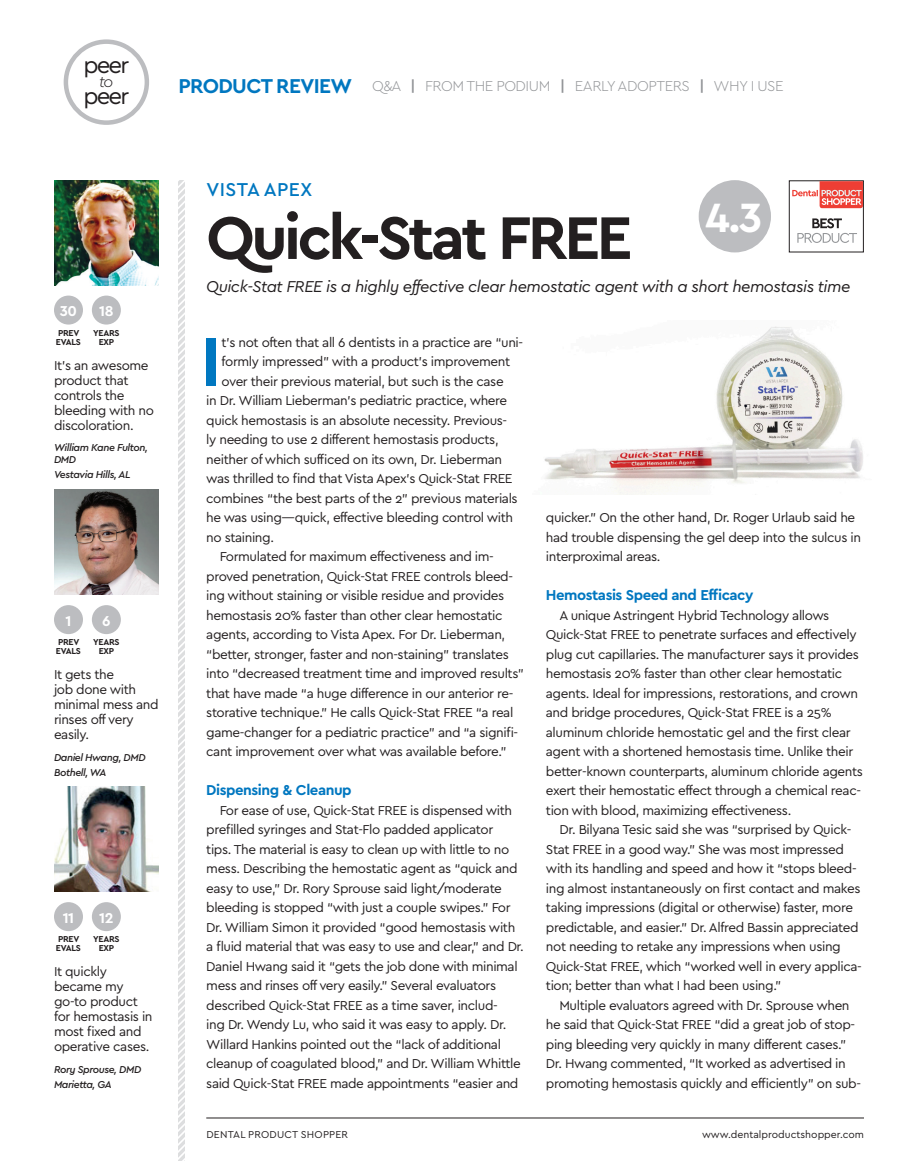
<style>
.page{position:relative;width:918px;height:1161px;background:#fff}
.page>*{position:absolute;margin:0;border:0;box-sizing:border-box;transform-origin:0 0}
.PE_BODY_FIRST_PARAGR{font:700 72.6px "Cera";color:#0077c0}
.PE_PRODUCT_NAME__TOP{font:700 63px "Cera";letter-spacing:-.055em;color:#231f20}
.PE_OVERALL_SCORE_1ST{font:700 42.9px "Cera";color:#fff}
.t1{font:24px "Cera";letter-spacing:-.08em;color:#231f20}
.t2{font:700 21px "Cera";letter-spacing:-.03em;color:#0077c0}
.PE_COMPANY_NAME__TOP{font:500 19.5px "Cera";letter-spacing:.02em;color:#0077c0}
.PE_MAIN_SUBHEAD{font:italic 16.5px "Cera";letter-spacing:-.03em;color:#231f20}
.t3{font:italic 300 16.05px "Cera";color:#231f20}
.PE_BODY_COPY{font:700 15px "Cera";letter-spacing:-.03em;color:#0077c0}
.t4{font:300 15px "Cera";letter-spacing:-.03em;color:#939598}
.PE_EVAL_YEARS___s{font:700 15px "Cera";letter-spacing:-.03em;color:#fff}
.PE_BODY_COPY-2{font:13.5px/19.5px "Cera";letter-spacing:-.03em;color:#231f20}
.PE_BODY_FIRST_PARAGR-2{font:13.5px "Cera";letter-spacing:-.03em;color:#231f20}
.PE_EVAL_QUOTE{font:13.5px/15px "Cera";letter-spacing:-.03em;color:#231f20}
.PE_EVAL_NAME_LOCATIO{font:italic 500 10.5px/12px "Cera";letter-spacing:-.04em;color:#231f20}
.t5{font:10.5px "Cera";color:#231f20}
.t6{font:10.5px "Cera";letter-spacing:.02em;color:#231f20}
.t7{font:700 9px "Cera";letter-spacing:-.03em;color:#231f20}
.s1{font-weight:700}
</style>
<div class="page">
<hr style="left:206px;top:1118px;width:658px;height:1px;background:#231f20">
<svg style="left:178px;top:180px;width:7px;height:981px"></svg>
<div style="left:64px;top:39px;width:85px;height:86px;border:4px solid #bcbdc0;border-radius:50%"></div>
<div style="left:789px;top:180px;width:75px;height:72px;border:1px solid #231f20"></div>
<svg style="left:792px;top:181px;width:71px;height:27px"></svg>
<svg style="left:797px;top:218px;width:60px;height:25px"></svg>
<div style="left:699px;top:180px;width:72px;height:72px;background:#bcbdc0;border-radius:50%"></div>
<img style="left:54px;top:180px;width:105px;height:105px">
<div style="left:54px;top:296px;width:29px;height:29px;background:#bcbdc0;border-radius:50%"></div>
<div style="left:92px;top:296px;width:29px;height:29px;background:#bcbdc0;border-radius:50%"></div>
<img style="left:54px;top:490px;width:105px;height:105px">
<div style="left:54px;top:605px;width:29px;height:29px;background:#bcbdc0;border-radius:50%"></div>
<div style="left:92px;top:605px;width:29px;height:29px;background:#bcbdc0;border-radius:50%"></div>
<img style="left:54px;top:787px;width:105px;height:105px">
<div style="left:54px;top:902px;width:29px;height:29px;background:#bcbdc0;border-radius:50%"></div>
<div style="left:92px;top:902px;width:29px;height:29px;background:#bcbdc0;border-radius:50%"></div>
<img style="left:544px;top:326px;width:319px;height:168px">
<p class="t1" style="left:84px;top:49px;width:47px">peer</p>
<p class="t3" style="left:99px;top:71px;width:16px">to</p>
<p class="t1" style="left:84px;top:80px;width:47px">peer</p>
<p class="t2" style="left:178px;top:72px;width:175px">PRODUCT REVIEW</p>
<p class="t4" style="left:372px;top:76px;width:413px">Q&amp;A <span class="s1">|</span> FROM THE PODIUM <span class="s1">|</span> EARLY ADOPTERS <span class="s1">|</span> WHY I USE</p>
<p class="PE_EVAL_YEARS___s" style="left:60px;top:301px;width:19px">30</p>
<p class="t7" style="left:58px;top:327px;width:23px">PREV</p>
<p class="t7" style="left:56px;top:336px;width:27px">EVALS</p>
<p class="PE_EVAL_YEARS___s" style="left:99px;top:301px;width:16px">18</p>
<p class="t7" style="left:93px;top:327px;width:28px">YEARS</p>
<p class="t7" style="left:99px;top:336px;width:17px">EXP</p>
<p class="PE_EVAL_QUOTE" style="left:54px;top:357px;width:101px">It’s an awesome product that controls the bleeding with no discoloration.</p>
<p class="PE_EVAL_NAME_LOCATIO" style="left:54px;top:441px;width:95px">William Kane Fulton,<br>DMD</p>
<p class="PE_EVAL_NAME_LOCATIO" style="left:54px;top:468px;width:78px">Vestavia Hills, AL</p>
<p class="PE_EVAL_YEARS___s" style="left:65px;top:611px;width:8px">1</p>
<p class="t7" style="left:58px;top:636px;width:23px">PREV</p>
<p class="t7" style="left:56px;top:645px;width:27px">EVALS</p>
<p class="PE_EVAL_YEARS___s" style="left:102px;top:611px;width:10px">6</p>
<p class="t7" style="left:93px;top:636px;width:28px">YEARS</p>
<p class="t7" style="left:99px;top:645px;width:17px">EXP</p>
<p class="PE_EVAL_QUOTE" style="left:54px;top:667px;width:106px">It gets the<br>job done with minimal mess and rinses off very easily.</p>
<p class="PE_EVAL_NAME_LOCATIO" style="left:54px;top:751px;width:93px">Daniel Hwang, DMD</p>
<p class="PE_EVAL_NAME_LOCATIO" style="left:54px;top:766px;width:54px">Bothell, WA</p>
<p class="PE_EVAL_YEARS___s" style="left:63px;top:908px;width:13px">11</p>
<p class="t7" style="left:58px;top:933px;width:23px">PREV</p>
<p class="t7" style="left:56px;top:942px;width:27px">EVALS</p>
<p class="PE_EVAL_YEARS___s" style="left:99px;top:908px;width:16px">12</p>
<p class="t7" style="left:93px;top:933px;width:28px">YEARS</p>
<p class="t7" style="left:99px;top:942px;width:17px">EXP</p>
<p class="PE_EVAL_QUOTE" style="left:54px;top:964px;width:100px">It quickly became my go-to product for hemostasis in most fixed and operative cases.</p>
<p class="PE_EVAL_NAME_LOCATIO" style="left:54px;top:1063px;width:89px">Rory Sprouse, DMD</p>
<p class="PE_EVAL_NAME_LOCATIO" style="left:54px;top:1078px;width:59px">Marietta, GA</p>
<p class="PE_COMPANY_NAME__TOP" style="left:206px;top:176px;width:107px">VISTA APEX</p>
<p class="PE_PRODUCT_NAME__TOP" style="left:206px;top:196px;width:428px">Quick-Stat FREE</p>
<p class="PE_MAIN_SUBHEAD" style="left:206px;top:275px;width:646px">Quick-Stat FREE is a highly effective clear hemostatic agent with a short hemostasis time</p>
<p class="PE_OVERALL_SCORE_1ST" style="left:705px;top:189px;width:59px">4.3</p>
<p class="PE_BODY_FIRST_PARAGR" style="left:201px;top:313px;width:22px">I</p>
<p class="PE_BODY_FIRST_PARAGR-2" style="left:222px;top:333px;width:303px">t’s not often that all 6 dentists in a practice are “uni-</p>
<p class="PE_BODY_FIRST_PARAGR-2" style="left:222px;top:352px;width:290px">formly impressed” with a product’s improvement</p>
<p class="PE_BODY_FIRST_PARAGR-2" style="left:222px;top:372px;width:284px">over their previous material, but such is the case</p>
<p class="PE_BODY_FIRST_PARAGR-2" style="left:206px;top:392px;width:303px">in Dr. William Lieberman’s pediatric practice, where</p>
<p class="PE_BODY_FIRST_PARAGR-2" style="left:206px;top:411px;width:303px">quick hemostasis is an absolute necessity. Previous-</p>
<p class="PE_BODY_FIRST_PARAGR-2" style="left:206px;top:430px;width:294px">ly needing to use 2 different hemostasis products,</p>
<p class="PE_BODY_FIRST_PARAGR-2" style="left:206px;top:450px;width:297px">neither of which sufficed on its own, Dr. Lieberman</p>
<p class="PE_BODY_FIRST_PARAGR-2" style="left:206px;top:470px;width:308px">was thrilled to find that Vista Apex’s Quick-Stat FREE</p>
<p class="PE_BODY_FIRST_PARAGR-2" style="left:206px;top:489px;width:313px">combines “the best parts of the 2” previous materials</p>
<p class="PE_BODY_FIRST_PARAGR-2" style="left:206px;top:508px;width:308px">he was using—quick, effective bleeding control with</p>
<p class="PE_BODY_FIRST_PARAGR-2" style="left:206px;top:528px;width:69px">no staining.</p>
<p class="PE_BODY_COPY-2" style="left:206px;top:546px;width:319px;text-indent:14px">Formulated for maximum effectiveness and im&shy;proved penetration, Quick-Stat FREE controls bleed&shy;ing without staining or visible residue and provides hemostasis 20% faster than other clear hemostatic agents, according to Vista Apex. For Dr. Lieberman, “better, stronger, faster and non-staining” translates into “decreased treatment time and improved results” that have made “a huge difference in our anterior re&shy;storative technique.” He calls Quick-Stat FREE “a real game-changer for a pediatric practice” and “a signifi&shy;cant improvement over what was available before.”</p>
<p class="PE_BODY_COPY" style="left:206px;top:780px;width:147px">Dispensing &amp; Cleanup</p>
<p class="PE_BODY_COPY-2" style="left:206px;top:800px;width:319px;text-indent:14px">For ease of use, Quick-Stat FREE is dispensed with prefilled syringes and Stat-Flo padded applicator<br>tips. The material is easy to clean up with little to no mess. Describing the hemostatic agent as “quick and easy to use,” Dr. Rory Sprouse said light/moderate bleeding is stopped “with just a couple swipes.” For Dr. William Simon it provided “good hemostasis with a fluid material that was easy to use and clear,” and Dr.<br>Daniel Hwang said it “gets the job done with minimal mess and rinses off very easily.” Several evaluators described Quick-Stat FREE as a time saver, includ-<br>ing Dr. Wendy Lu, who said it was easy to apply. Dr.<br>Willard Hankins pointed out the “lack of additional cleanup of coagulated blood,” and Dr. William Whittle said Quick-Stat FREE made appointments “easier and</p>
<p class="PE_BODY_COPY-2" style="left:546px;top:507px;width:317px">quicker.” On the other hand, Dr. Roger Urlaub said he had trouble dispensing the gel deep into the sulcus in interproximal areas.</p>
<p class="PE_BODY_COPY" style="left:546px;top:585px;width:209px">Hemostasis Speed and Efficacy</p>
<p class="PE_BODY_COPY-2" style="left:546px;top:605px;width:319px;text-indent:14px">A unique Astringent Hybrid Technology allows Quick-Stat FREE to penetrate surfaces and effectively plug cut capillaries. The manufacturer says it provides hemostasis 20% faster than other clear hemostatic agents. Ideal for impressions, restorations, and crown and bridge procedures, Quick-Stat FREE is a 25% aluminum chloride hemostatic gel and the first clear agent with a shortened hemostasis time. Unlike their better-known counterparts, aluminum chloride agents exert their hemostatic effect through a chemical reac&shy;tion with blood, maximizing effectiveness.</p>
<p class="PE_BODY_COPY-2" style="left:546px;top:819px;width:317px;text-indent:14px">Dr. Bilyana Tesic said she was “surprised by Quick-Stat FREE in a good way.” She was most impressed with its handling and speed and how it “stops bleed&shy;ing almost instantaneously on first contact and makes taking impressions (digital or otherwise) faster, more predictable, and easier.” Dr. Alfred Bassin appreciated not needing to retake any impressions when using Quick-Stat FREE, which “worked well in every applica&shy;tion; better than what I had been using.”</p>
<p class="PE_BODY_COPY-2" style="left:546px;top:995px;width:317px;text-indent:14px">Multiple evaluators agreed with Dr. Sprouse when he said that Quick-Stat FREE “did a great job of stop&shy;ping bleeding very quickly in many different cases.” Dr. Hwang commented, “It worked as advertised in promoting hemostasis quickly and efficiently” on sub-</p>
<p class="t6" style="left:206px;top:1127px;width:143px">DENTAL PRODUCT SHOPPER</p>
<p class="t5" style="left:702px;top:1127px;width:164px">www.dentalproductshopper.com</p>
</div>
